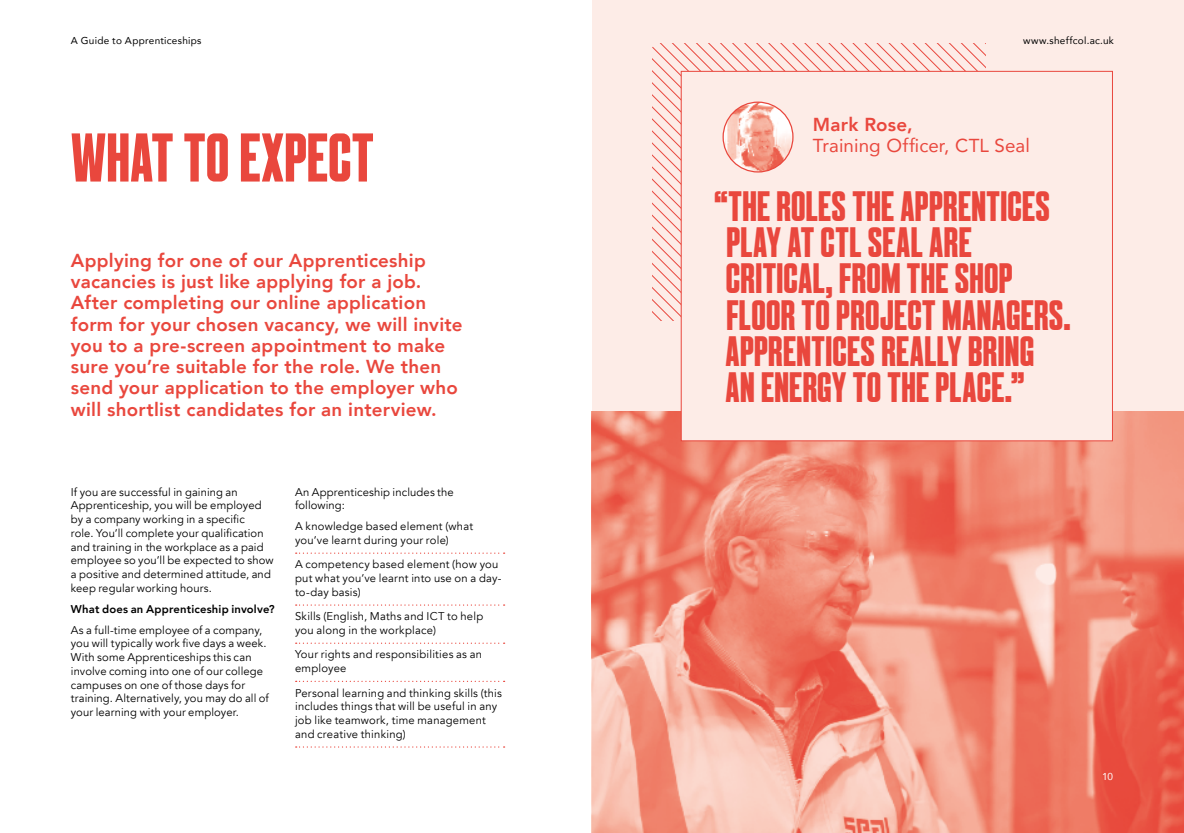
<style>
.page{position:relative;width:1184px;height:833px;background:#fff}
.page>*{position:absolute;margin:0;border:0;box-sizing:border-box;transform-origin:0 0}
.t1{font:68.75px "Beckett";letter-spacing:.005em;color:#e9473d}
.t2{font:42.5px/36.2px "Beckett";letter-spacing:.01em;color:#e9473d}
.t3{font:800 18.75px/21.2px "Avenir";letter-spacing:.01em;color:#e9473d}
.t4{font:18.75px "Avenir";letter-spacing:.005em;color:#e9473d}
.t5{font:11.25px/13.8px "Avenir";letter-spacing:.015em;color:#000}
.t6{font:800 11.25px "Avenir";letter-spacing:.015em;color:#000}
.t7{font:10px "Avenir";letter-spacing:.025em;color:#000}
.t8{font:10px "Avenir";color:#fff}
</style>
<div class="page">
<div style="left:592px;top:0;width:591px;height:833px;background:#fdece7"></div>
<img style="left:592px;top:411px;width:591px;height:422px">
<svg style="left:653px;top:44px;width:332px;height:276px"></svg>
<svg style="left:296px;top:552px;width:208px;height:2px"></svg>
<svg style="left:296px;top:604px;width:208px;height:1px"></svg>
<svg style="left:296px;top:642px;width:208px;height:2px"></svg>
<svg style="left:296px;top:680px;width:208px;height:2px"></svg>
<svg style="left:296px;top:746px;width:208px;height:1px"></svg>
<div style="left:680px;top:71px;width:432px;height:370px;background:#fdece7;border:1px solid #e9473d"></div>
<img style="left:723px;top:102px;width:70px;height:70px;border-radius:35px">
<div style="left:722px;top:102px;width:71px;height:71px;border:1px solid #e9473d;border-radius:50%"></div>
<p class="t7" style="left:71px;top:32px;width:132px">A Guide to Apprenticeships</p>
<p class="t7" style="left:1023px;top:32px;width:92px">www.sheffcol.ac.uk</p>
<h1 class="t1" style="left:71px;top:120px;width:304px">WHAT TO EXPECT</h1>
<p class="t3" style="left:71px;top:250px;width:393px">Applying for one of our Apprenticeship vacancies is just like applying for a job.<br>After completing our online application form for your chosen vacancy, we will invite you to a pre-screen appointment to make sure you’re suitable for the role. We then send your application to the employer who will shortlist candidates for an interview.</p>
<p class="t5" style="left:71px;top:485px;width:204px">If you are successful in gaining an Apprenticeship, you will be employed by a company working in a specific<br>role. You’ll complete your qualification and training in the workplace as a paid employee so you’ll be expected to show a positive and determined attitude, and keep regular working hours.</p>
<p class="t6" style="left:71px;top:600px;width:205px">What does an Apprenticeship involve?</p>
<p class="t5" style="left:71px;top:623px;width:199px">As a full-time employee of a company, you will typically work five days a week.<br>With some Apprenticeships this can involve coming into one of our college campuses on one of those days for training. Alternatively, you may do all of your learning with your employer.</p>
<p class="t5" style="left:295px;top:485px;width:160px">An Apprenticeship includes the following:</p>
<p class="t5" style="left:295px;top:520px;width:179px">A knowledge based element (what you’ve learnt during your role)</p>
<p class="t5" style="left:295px;top:558px;width:208px">A competency based element (how you put what you’ve learnt into use on a day&shy;to-day basis)</p>
<p class="t5" style="left:295px;top:610px;width:190px">Skills (English, Maths and ICT to help you along in the workplace)</p>
<p class="t5" style="left:295px;top:648px;width:188px">Your rights and responsibilities as an employee</p>
<p class="t5" style="left:295px;top:686px;width:208px">Personal learning and thinking skills (this includes things that will be useful in any job like teamwork, time management and creative thinking)</p>
<h3 class="t3" style="left:813px;top:114px;width:101px">Mark Rose,</h3>
<h3 class="t4" style="left:813px;top:130px;width:218px">Training Officer, CTL Seal</h3>
<h2 class="t2" style="left:714px;top:189px;width:358px">“THE ROLES THE APPRENTICES<br>PLAY AT CTL SEAL ARE<br>CRITICAL, FROM THE SHOP<br>FLOOR TO PROJECT MANAGERS.<br>APPRENTICES REALLY BRING<br>AN ENERGY TO THE PLACE.”</h2>
<p class="t8" style="left:1102px;top:768px;width:13px">10</p>
</div>
